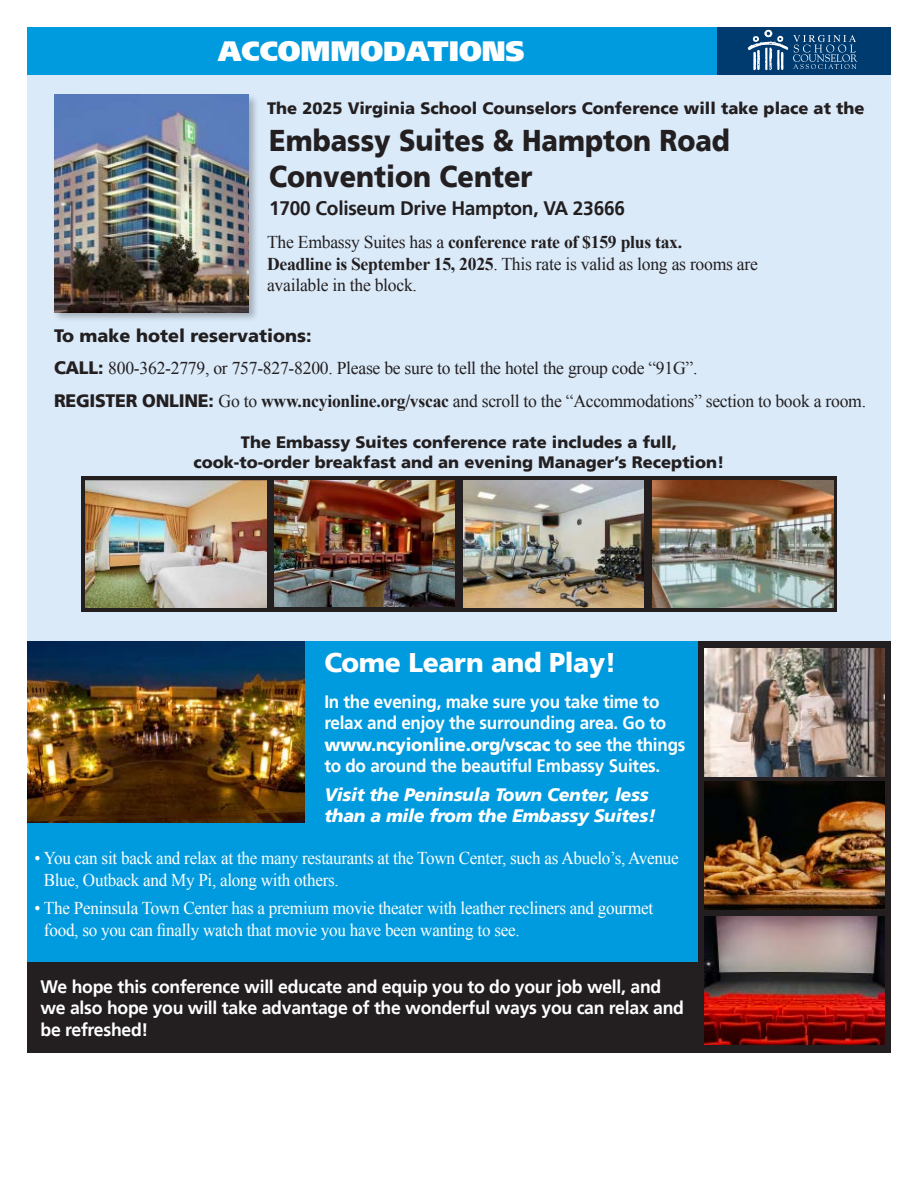
<style>
.page{position:relative;width:918px;height:1188px;background:#fff}
.page>*{position:absolute;margin:0;border:0;box-sizing:border-box;transform-origin:0 0}
.t1{font:900 30px/36px "Frutiger";color:#231f20;scale:.9 1}
.t2{font:900 27.9px "Frutiger";color:#fff}
.t3{font:900 27px "Frutiger";letter-spacing:-.015em;color:#fff}
.t4{font:700 19.5px "Frutiger";letter-spacing:-.015em;color:#231f20}
.t5{font:18px/21.6px "Times New Roman";letter-spacing:-.015em;color:#231f20}
.t6{font:18px/21.6px "Times New Roman";letter-spacing:-.015em;color:#fff;scale:.95 1}
.t7{font:700 18px/21.6px "Frutiger";letter-spacing:-.015em;color:#fff;scale:.95 1}
.t8{font:700 18px/21.6px "Frutiger";letter-spacing:-.015em;color:#fff}
.t9{font:italic 900 18px/21.6px "Frutiger";letter-spacing:-.015em;color:#fff}
.t10{font:900 18px "Frutiger";color:#231f20}
.t11{font:900 16.5px/19.8px "Frutiger";color:#231f20;text-align:center}
.s1{font-weight:700}
.s2{font-family:"Frutiger";font-weight:900}
.s3{font-weight:900}
</style>
<div class="page">
<div style="left:27px;top:60px;width:864px;height:592px;background:#daeaf9"></div>
<div style="left:52px;top:93px;width:207px;height:229px;background:#231f20;opacity:.3"></div>
<img style="left:54px;top:95px;width:195px;height:217px">
<svg style="left:81px;top:476px;width:756px;height:136px;background:#36302d"></svg>
<img style="left:86px;top:481px;width:180px;height:126px">
<img style="left:274px;top:481px;width:181px;height:125px">
<img style="left:463px;top:481px;width:180px;height:126px">
<img style="left:653px;top:481px;width:180px;height:126px">
<div style="left:27px;top:27px;width:864px;height:48px;background:#003b70"></div>
<svg style="left:748px;top:30px;width:109px;height:40px"></svg>
<div style="left:27px;top:27px;width:689px;height:48px;background:#009bde"></div>
<div style="left:27px;top:642px;width:864px;height:411px;background:#009bde"></div>
<div style="left:27px;top:962px;width:674px;height:91px;background:#231f20"></div>
<div style="left:699px;top:642px;width:192px;height:411px;background:#231f20"></div>
<img style="left:27px;top:642px;width:277px;height:181px">
<img style="left:705px;top:648px;width:180px;height:128px">
<img style="left:705px;top:781px;width:180px;height:128px">
<img style="left:705px;top:916px;width:180px;height:128px">
<p class="t2" style="left:218px;top:39px;width:308px">ACCOMMODATIONS</p>
<p class="t11" style="left:267px;top:100px;width:599px">The 2025 Virginia School Counselors Conference will take place at the</p>
<p class="t1" style="left:269px;top:124px;width:513px">Embassy Suites &amp; Hampton Road<br>Convention Center</p>
<p class="t4" style="left:269px;top:200px;width:357px">1700 Coliseum Drive Hampton, VA 23666</p>
<p class="t5" style="left:267px;top:231px;width:492px">The Embassy Suites has a <span class="s1">conference rate of $159 plus tax.<br>Deadline is September 15, 2025</span>. This rate is valid as long as rooms are available in the block.</p>
<p class="t10" style="left:54px;top:328px;width:259px">To make hotel reservations:</p>
<p class="t5" style="left:54px;top:357px;width:645px"><span class="s2">CALL:</span> 800-362-2779, or 757-827-8200. Please be sure to tell the hotel the group code “91G”.</p>
<p class="t5" style="left:54px;top:390px;width:814px"><span class="s2">REGISTER ONLINE:</span> Go to <span class="s1">www.ncyionline.org/vscac</span> and scroll to the “Accommodations” section to book a room.</p>
<p class="t11" style="left:193px;top:433px;width:533px">The Embassy Suites conference rate includes a full, cook-to-order breakfast and an evening Manager’s Reception!</p>
<p class="t3" style="left:324px;top:651px;width:294px">Come Learn and Play!</p>
<p class="t7" style="left:324px;top:692px;width:382px">In the evening, make sure you take time to relax and enjoy the surrounding area. Go to <span class="s3">www.ncyionline.org/vscac</span> to see the things to do around the beautiful Embassy Suites.</p>
<p class="t9" style="left:324px;top:785px;width:333px">Visit the Peninsula Town Center, less than a mile from the Embassy Suites!</p>
<p class="t6" style="left:44px;top:847px;width:670px;text-indent:-9px">• You can sit back and relax at the many restaurants at the Town Center, such as Abuelo’s, Avenue<br>Blue, Outback and My Pi, along with others.</p>
<p class="t6" style="left:44px;top:897px;width:643px;text-indent:-9px">• The Peninsula Town Center has a premium movie theater with leather recliners and gourmet food, so you can finally watch that movie you have been wanting to see.</p>
<p class="t8" style="left:40px;top:977px;width:645px">We hope this conference will educate and equip you to do your job well, and we also hope you will take advantage of the wonderful ways you can relax and be refreshed!</p>
</div>
